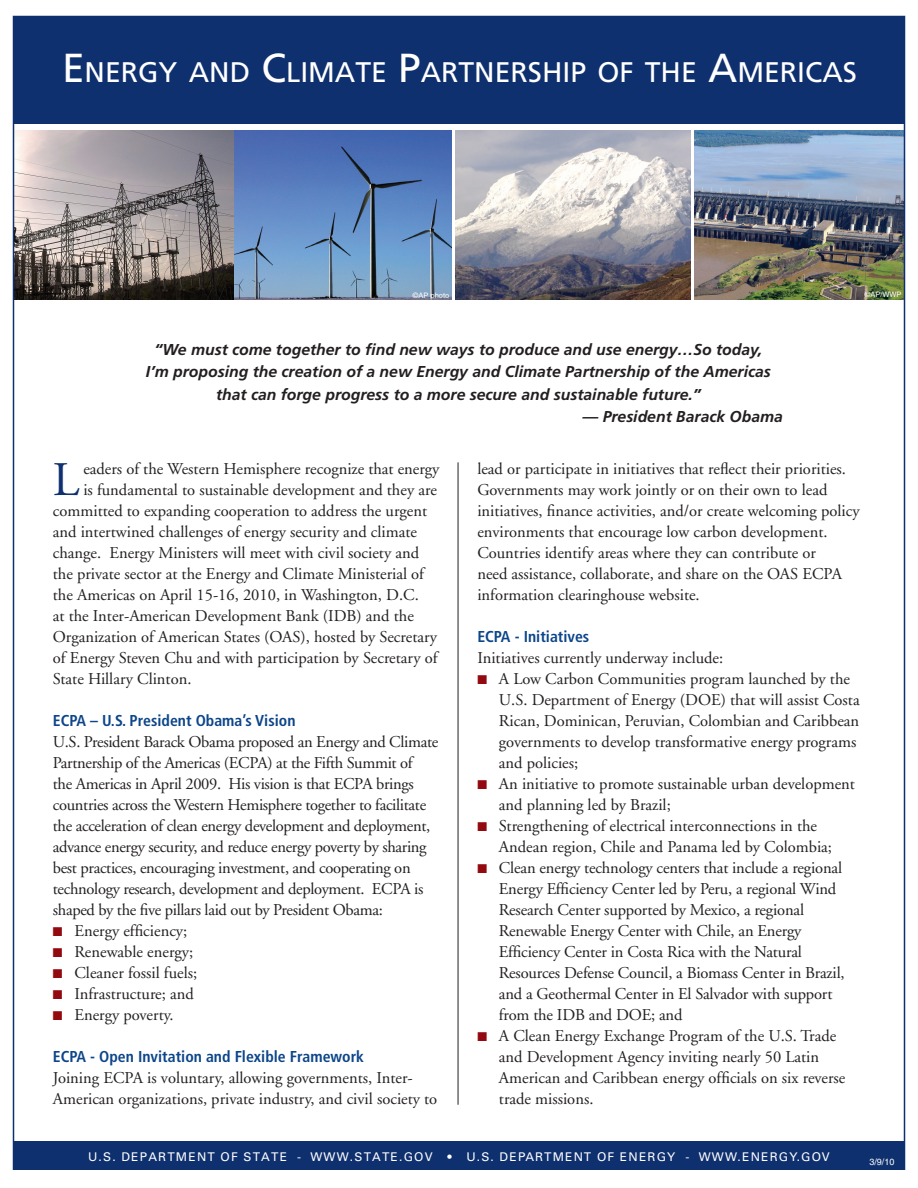
<style>
.page{position:relative;width:918px;height:1188px;background:#fff}
.page>*{position:absolute;margin:0;border:0;box-sizing:border-box;transform-origin:0 0}
.onepagetext{font:48.15px "Adobe Garamond";color:#0f306f}
.t1{font:28.35px "Frutiger LT Std";color:#fff}
.onepagetext-2{font:16.5px/21px "Adobe Garamond";color:#231f20}
.bullet_text{font:16.5px/21px "Adobe Garamond";color:#231f20}
.onepagetext-3{font:16.5px/21px "Adobe Garamond";letter-spacing:-.02em;color:#231f20}
.t2{font:italic 700 15.75px/22.5px "Frutiger LT Std";color:#231f20;text-align:center}
.Subheads{font:700 condensed 15.75px "Frutiger LT Std";color:#0c4589}
.t3{font:12px "Univers";letter-spacing:.1em;color:#fff}
.t4{font:9px "Helvetica";color:#fff}
.t5{font:7.5px "Helvetica";color:#fff}
.s1{font-size:40.5px}
.s2{color:#920910}
</style>
<div class="page">
<div style="left:14px;top:16px;width:890px;height:108px;background:#0f306f"></div>
<div style="left:14px;top:1142px;width:890px;height:27px;background:#0f306f"></div>
<img style="left:16px;top:130px;width:436px;height:170px">
<img style="left:455px;top:130px;width:236px;height:170px">
<img style="left:695px;top:130px;width:207px;height:170px">
<hr style="left:458px;top:462px;width:1px;height:643px;background:#231f20">
<p class="t1" style="left:62px;top:56px;width:797px"><span class="s1">E</span>NERGY AND <span class="s1">C</span>LIMATE <span class="s1">P</span>ARTNERSHIP OF THE <span class="s1">A</span>MERICAS</p>
<p class="t5" style="left:413px;top:291px;width:38px">©AP photo</p>
<p class="t5" style="left:865px;top:290px;width:38px">©AP/WWP</p>
<p class="t2" style="left:146px;top:338px;width:626px">“We must come together to find new ways to produce and use energy…So today,<br>I’m proposing the creation of a new Energy and Climate Partnership of the Americas that can forge progress to a more secure and sustainable future.”</p>
<p class="t2" style="left:583px;top:406px;width:202px">— President Barack Obama</p>
<p class="onepagetext" style="left:53px;top:454px;width:28px">L</p>
<p class="onepagetext-2" style="left:83px;top:459px;width:358px">eaders of the Western Hemisphere recognize that energy</p>
<p class="onepagetext-2" style="left:83px;top:480px;width:355px">is fundamental to sustainable development and they are</p>
<p class="onepagetext-2" style="left:53px;top:501px;width:376px">committed to expanding cooperation to address the urgent</p>
<p class="onepagetext-2" style="left:53px;top:522px;width:366px">and intertwined challenges of energy security and climate</p>
<p class="onepagetext-2" style="left:53px;top:543px;width:368px">change. Energy Ministers will meet with civil society and</p>
<p class="onepagetext-2" style="left:53px;top:564px;width:373px">the private sector at the Energy and Climate Ministerial of</p>
<p class="onepagetext-2" style="left:53px;top:585px;width:367px">the Americas on April 15-16, 2010, in Washington, D.C.</p>
<p class="onepagetext-2" style="left:53px;top:606px;width:363px">at the Inter-American Development Bank (IDB) and the</p>
<p class="onepagetext-2" style="left:53px;top:627px;width:386px">Organization of American States (OAS), hosted by Secretary</p>
<p class="onepagetext-2" style="left:53px;top:648px;width:386px">of Energy Steven Chu and with participation by Secretary of</p>
<p class="onepagetext-2" style="left:53px;top:669px;width:140px">State Hillary Clinton.</p>
<p class="Subheads" style="left:53px;top:711px;width:244px">ECPA – U.S. President Obama’s Vision</p>
<p class="onepagetext-3" style="left:53px;top:732px;width:387px">U.S. President Barack Obama proposed an Energy and Climate Partnership of the Americas (ECPA) at the Fifth Summit of<br>the Americas in April 2009. His vision is that ECPA brings countries across the Western Hemisphere together to facilitate the acceleration of clean energy development and deployment, advance energy security, and reduce energy poverty by sharing best practices, encouraging investment, and cooperating on technology research, development and deployment. ECPA is shaped by the five pillars laid out by President Obama:</p>
<p class="bullet_text" style="left:53px;top:921px;width:136px"><span class="s2">■</span> Energy efficiency;</p>
<p class="bullet_text" style="left:53px;top:942px;width:142px"><span class="s2">■</span> Renewable energy;</p>
<p class="bullet_text" style="left:53px;top:963px;width:146px"><span class="s2">■</span> Cleaner fossil fuels;</p>
<p class="bullet_text" style="left:53px;top:984px;width:142px"><span class="s2">■</span> Infrastructure; and</p>
<p class="bullet_text" style="left:53px;top:1005px;width:122px"><span class="s2">■</span> Energy poverty.</p>
<p class="Subheads" style="left:53px;top:1047px;width:313px">ECPA - Open Invitation and Flexible Framework</p>
<p class="onepagetext-2" style="left:53px;top:1068px;width:386px">Joining ECPA is voluntary, allowing governments, Inter-<br>American organizations, private industry, and civil society to</p>
<p class="onepagetext-2" style="left:477px;top:459px;width:384px">lead or participate in initiatives that reflect their priorities.<br>Governments may work jointly or on their own to lead initiatives, finance activities, and/or create welcoming policy environments that encourage low carbon development.<br>Countries identify areas where they can contribute or<br>need assistance, collaborate, and share on the OAS ECPA information clearinghouse website.</p>
<p class="Subheads" style="left:477px;top:627px;width:114px">ECPA - Initiatives</p>
<p class="onepagetext-2" style="left:477px;top:648px;width:247px">Initiatives currently underway include:</p>
<p class="bullet_text" style="left:499px;top:669px;width:362px;text-indent:-22px"><span class="s2">■</span> A Low Carbon Communities program launched by the U.S. Department of Energy (DOE) that will assist Costa Rican, Dominican, Peruvian, Colombian and Caribbean governments to develop transformative energy programs and policies;</p>
<p class="bullet_text" style="left:499px;top:774px;width:358px;text-indent:-22px"><span class="s2">■</span> An initiative to promote sustainable urban development and planning led by Brazil;</p>
<p class="bullet_text" style="left:499px;top:816px;width:335px;text-indent:-22px"><span class="s2">■</span> Strengthening of electrical interconnections in the<br>Andean region, Chile and Panama led by Colombia;</p>
<p class="bullet_text" style="left:499px;top:858px;width:347px;text-indent:-22px"><span class="s2">■</span> Clean energy technology centers that include a regional Energy Efficiency Center led by Peru, a regional Wind Research Center supported by Mexico, a regional Renewable Energy Center with Chile, an Energy Efficiency Center in Costa Rica with the Natural Resources Defense Council, a Biomass Center in Brazil, and a Geothermal Center in El Salvador with support from the IDB and DOE; and</p>
<p class="bullet_text" style="left:499px;top:1026px;width:348px;text-indent:-22px"><span class="s2">■</span> A Clean Energy Exchange Program of the U.S. Trade and Development Agency inviting nearly 50 Latin American and Caribbean energy officials on six reverse trade missions.</p>
<p class="t3" style="left:88px;top:1149px;width:743px">U.S. DEPARTMENT OF STATE - WWW.STATE.GOV • U.S. DEPARTMENT OF ENERGY - WWW.ENERGY.GOV</p>
<p class="t4" style="left:869px;top:1157px;width:27px">3/9/10</p>
</div>
